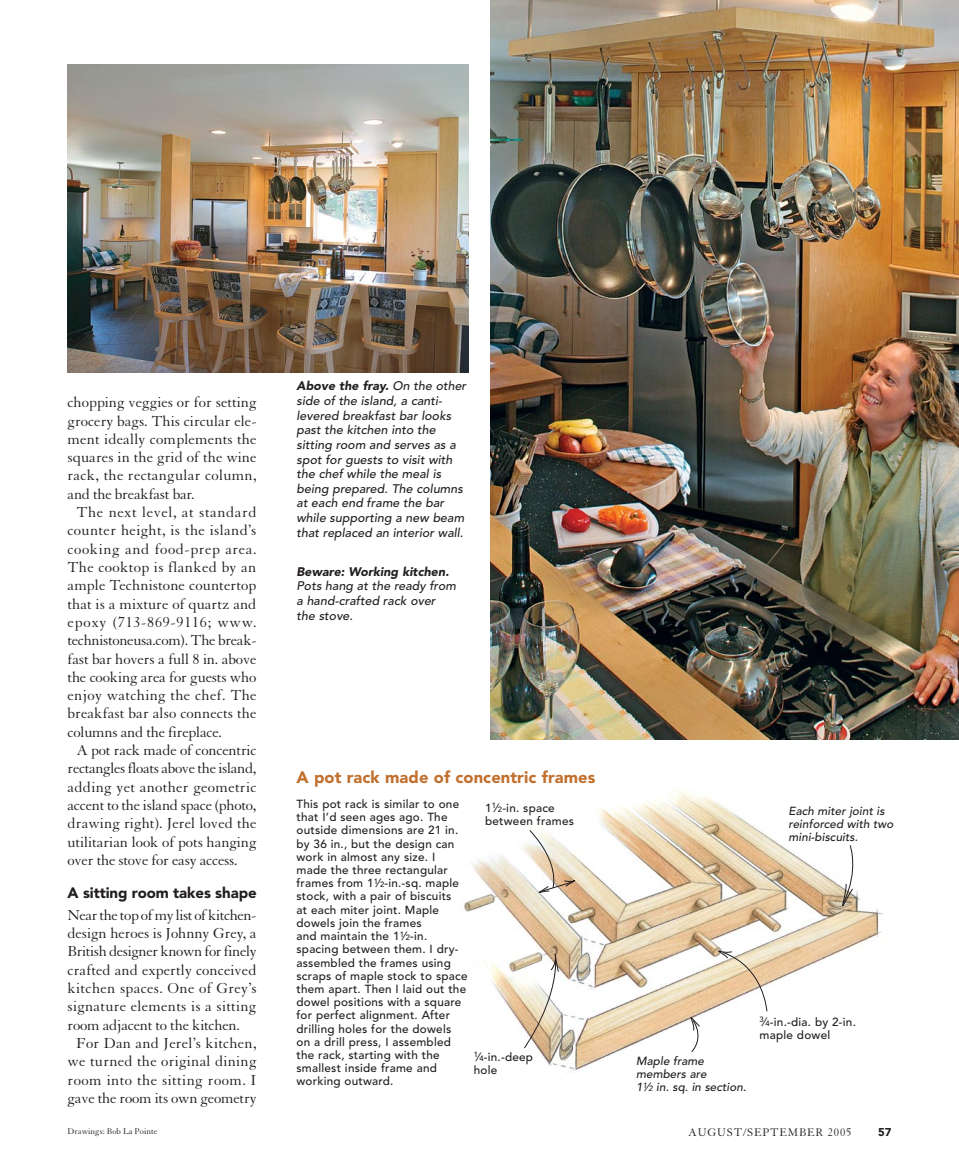
<style>
.page{position:relative;width:959px;height:1175px;background:#fff}
.page>*{position:absolute;margin:0;border:0;box-sizing:border-box;transform-origin:0 0}
.t1{font:900 16.5px "Avenir";letter-spacing:.005em;color:#c1702e}
.t2{font:15.75px "Granjon";letter-spacing:.005em;color:#221e1f}
.t3{font:15.75px "Granjon";letter-spacing:-.015em;color:#221e1f}
.t4{font:15.75px "Granjon";letter-spacing:-.025em;color:#221e1f}
.t5{font:15.75px "Granjon";letter-spacing:-.02em;color:#221e1f}
.t6{font:15.75px "Granjon";letter-spacing:-.03em;color:#221e1f}
.t7{font:15.75px "Granjon";letter-spacing:.035em;color:#221e1f}
.t8{font:15.75px "Granjon";letter-spacing:.025em;color:#221e1f}
.t9{font:15.75px "Granjon";letter-spacing:.03em;color:#221e1f}
.t10{font:15.75px "Granjon";letter-spacing:.05em;color:#221e1f}
.t11{font:900 15px "Avenir";letter-spacing:-.005em;color:#221e1f}
.t12{font:italic 500 12.3px/14.5px "Avenir";letter-spacing:.005em;color:#221e1f}
.t13{font:italic 900 12.3px "Avenir";letter-spacing:.005em;color:#221e1f}
.t14{font:12px "Granjon";letter-spacing:.07em;color:#221e1f}
.t15{font:500 11.7px/13.2px "Avenir";letter-spacing:.02em;color:#221e1f}
.t16{font:italic 500 11.7px/13.2px "Avenir";letter-spacing:.005em;color:#221e1f}
.t17{font:900 11.25px "Avenir";color:#221e1f}
.t18{font:9px "Granjon";letter-spacing:.005em;color:#221e1f}
.s1{font-weight:900}
.s2{font-size:7.65px}
</style>
<div class="page">
<img style="left:68px;top:64px;width:401px;height:308px">
<img style="left:490px;top:0;width:468px;height:740px">
<img style="left:464px;top:790px;width:420px;height:283px">
<svg style="left:529px;top:829px;width:49px;height:66px"></svg>
<svg style="left:839px;top:844px;width:20px;height:68px"></svg>
<svg style="left:713px;top:948px;width:54px;height:63px"></svg>
<svg style="left:687px;top:1013px;width:17px;height:39px"></svg>
<svg style="left:524px;top:951px;width:35px;height:97px"></svg>
<h2 class="t2" style="left:68px;top:394px;width:190px">chopping veggies or for setting</h2>
<h2 class="t2" style="left:68px;top:412px;width:191px">grocery bags. This circular ele-</h2>
<h2 class="t2" style="left:67px;top:430px;width:191px">ment ideally complements the</h2>
<h2 class="t2" style="left:67px;top:449px;width:190px">squares in the grid of the wine</h2>
<h2 class="t2" style="left:67px;top:467px;width:190px">rack, the rectangular column,</h2>
<h2 class="t3" style="left:67px;top:485px;width:129px">and the breakfast bar.</h2>
<h2 class="t9" style="left:76px;top:504px;width:181px">The next level, at standard</h2>
<h2 class="t2" style="left:67px;top:522px;width:190px">counter height, is the island’s</h2>
<h2 class="t7" style="left:67px;top:540px;width:191px">cooking and food-prep area.</h2>
<h2 class="t2" style="left:67px;top:558px;width:190px">The cooktop is flanked by an</h2>
<h2 class="t2" style="left:67px;top:577px;width:190px">ample Technistone countertop</h2>
<h2 class="t2" style="left:67px;top:595px;width:190px">that is a mixture of quartz and</h2>
<h2 class="t10" style="left:67px;top:613px;width:190px">epoxy (713-869-9116; www.</h2>
<h2 class="t5" style="left:67px;top:632px;width:191px">technistoneusa.com). The break-</h2>
<h2 class="t2" style="left:68px;top:650px;width:190px">fast bar hovers a full 8 in. above</h2>
<h2 class="t2" style="left:68px;top:668px;width:190px">the cooking area for guests who</h2>
<h2 class="t2" style="left:68px;top:687px;width:190px">enjoy watching the chef. The</h2>
<h2 class="t2" style="left:68px;top:705px;width:190px">breakfast bar also connects the</h2>
<h2 class="t3" style="left:68px;top:723px;width:156px">columns and the fireplace.</h2>
<h2 class="t3" style="left:77px;top:741px;width:182px">A pot rack made of concentric</h2>
<h2 class="t4" style="left:68px;top:760px;width:190px">rectangles floats above the island,</h2>
<h2 class="t2" style="left:68px;top:778px;width:190px">adding yet another geometric</h2>
<h2 class="t3" style="left:68px;top:796px;width:190px">accent to the island space (photo,</h2>
<h2 class="t2" style="left:68px;top:815px;width:190px">drawing right). Jerel loved the</h2>
<h2 class="t2" style="left:68px;top:833px;width:191px">utilitarian look of pots hanging</h2>
<h2 class="t3" style="left:68px;top:851px;width:172px">over the stove for easy access.</h2>
<p class="t11" style="left:68px;top:883px;width:191px">A sitting room takes shape</p>
<h2 class="t6" style="left:68px;top:906px;width:190px">Near the top of my list of kitchen-</h2>
<h2 class="t2" style="left:68px;top:924px;width:190px">design heroes is Johnny Grey, a</h2>
<h2 class="t4" style="left:68px;top:943px;width:191px">British designer known for finely</h2>
<h2 class="t2" style="left:68px;top:961px;width:191px">crafted and expertly conceived</h2>
<h2 class="t2" style="left:68px;top:979px;width:190px">kitchen spaces. One of Grey’s</h2>
<h2 class="t2" style="left:68px;top:998px;width:190px">signature elements is a sitting</h2>
<h2 class="t3" style="left:68px;top:1016px;width:174px">room adjacent to the kitchen.</h2>
<h2 class="t2" style="left:77px;top:1034px;width:181px">For Dan and Jerel’s kitchen,</h2>
<h2 class="t2" style="left:68px;top:1053px;width:190px">we turned the original dining</h2>
<h2 class="t8" style="left:68px;top:1071px;width:190px">room into the sitting room. I</h2>
<h2 class="t3" style="left:68px;top:1089px;width:191px">gave the room its own geometry</h2>
<p class="t12" style="left:296px;top:379px;width:171px"><span class="s1">Above the fray.</span> On the other side of the island, a canti&shy;levered breakfast bar looks past the kitchen into the sitting room and serves as a spot for guests to visit with the chef while the meal is being prepared. The columns at each end frame the bar while supporting a new beam that replaced an interior wall.</p>
<p class="t13" style="left:296px;top:564px;width:154px">Beware: Working kitchen.</p>
<p class="t12" style="left:296px;top:579px;width:161px">Pots hang at the ready from a hand-crafted rack over the stove.</p>
<h1 class="t1" style="left:296px;top:767px;width:300px">A pot rack made of concentric frames</h1>
<p class="t15" style="left:296px;top:797px;width:172px">This pot rack is similar to one that I’d seen ages ago. The outside dimensions are 21 in. by 36 in., but the design can work in almost any size. I made the three rectangular frames from 1<sup>1</sup>⁄<span class="s2">2</span>-in.-sq. maple stock, with a pair of biscuits<br>at each miter joint. Maple dowels join the frames<br>and maintain the 1<sup>1</sup>⁄<span class="s2">2</span>-in. spacing between them. I dry&shy;assembled the frames using scraps of maple stock to space them apart. Then I laid out the dowel positions with a square for perfect alignment. After drilling holes for the dowels on a drill press, I assembled the rack, starting with the smallest inside frame and working outward.</p>
<p class="t15" style="left:485px;top:801px;width:90px">1<sup>1</sup>⁄<span class="s2">2</span>-in. space between frames</p>
<p class="t16" style="left:788px;top:804px;width:106px">Each miter joint is reinforced with two mini-biscuits.</p>
<p class="t15" style="left:759px;top:1015px;width:98px"><sup>3</sup>⁄<span class="s2">4</span>-in.-dia. by 2-in. maple dowel</p>
<p class="t15" style="left:474px;top:1050px;width:61px"><sup>1</sup>⁄<span class="s2">4</span>-in.-deep hole</p>
<p class="t16" style="left:636px;top:1054px;width:112px">Maple frame members are<br>1<sup>1</sup>⁄<span class="s2">2</span> in. sq. in section.</p>
<p class="t18" style="left:68px;top:1126px;width:91px">Drawings: Bob La Pointe</p>
<p class="t14" style="left:688px;top:1126px;width:165px">AUGUST/SEPTEMBER 2005</p>
<p class="t17" style="left:878px;top:1125px;width:15px">57</p>
</div>
